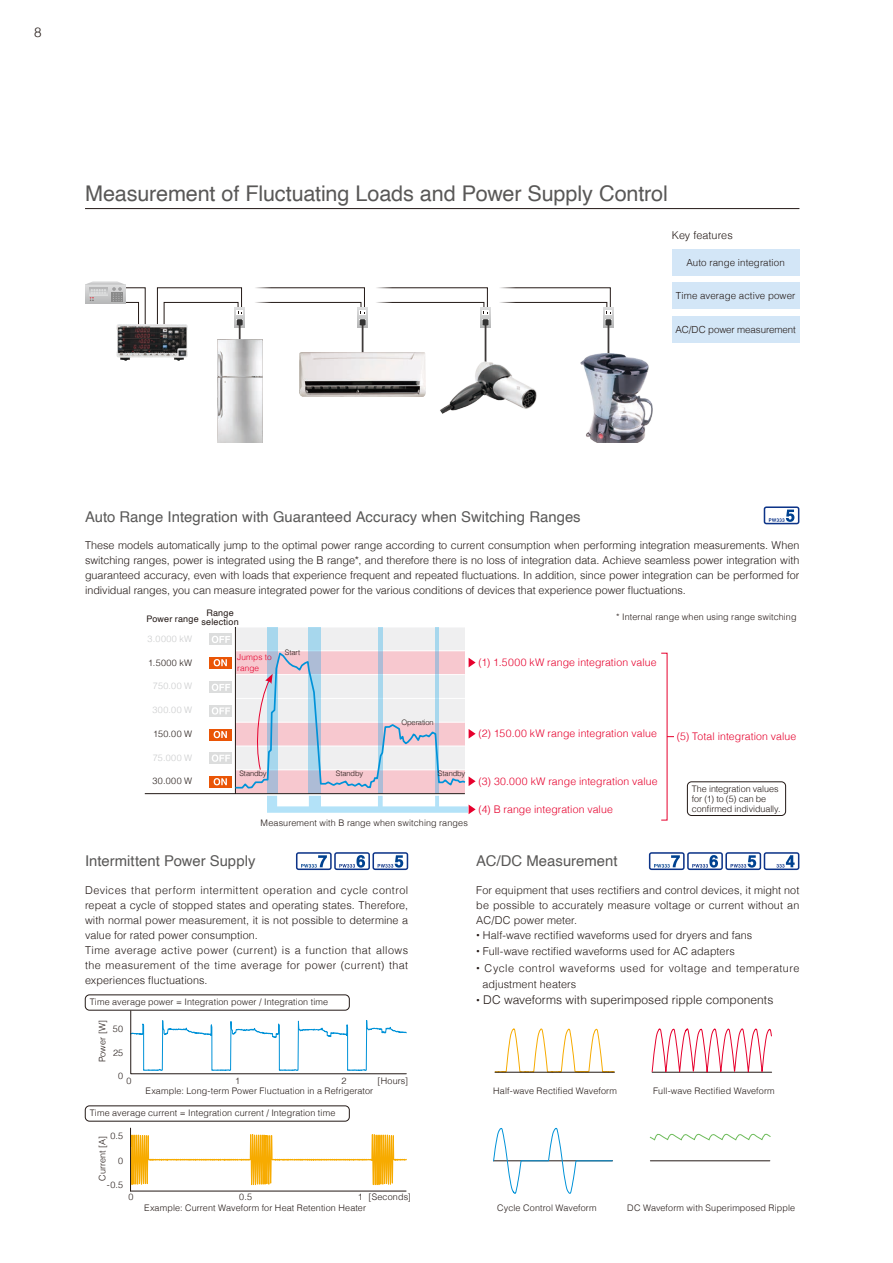
<style>
.page{position:relative;width:893px;height:1263px;background:#fff}
.page>*{position:absolute;margin:0;border:0;box-sizing:border-box;transform-origin:0 0}
.t1{font:21.6px "Helvetica";letter-spacing:-.005em;color:#595857}
.t2{font:14.85px "Helvetica";color:#595857}
.t3{font:300 13.5px "Helvetica";color:#231916}
.t4{font:300 12px "Helvetica";letter-spacing:.005em;color:#231916}
.t5{font:300 10.8px/15px "Helvetica";letter-spacing:.01em;color:#231916;text-align:justify}
.t6{font:300 10.8px/16.5px "Helvetica";letter-spacing:.04em;color:#231916}
.t7{font:300 10.5px "Helvetica";letter-spacing:.01em;color:#e6002d}
.t8{font:300 9.75px "Helvetica";letter-spacing:.005em;color:#231916}
.t9{font:300 9px "Helvetica";letter-spacing:.015em;color:#231916}
.t10{font:300 9px/9.8px "Helvetica";letter-spacing:-.005em;color:#231916}
.t11{font:300 9px "Helvetica";letter-spacing:.05em;color:#c9cacb}
.t12{font:9px/9px "Helvetica";letter-spacing:.02em;color:#231916;text-align:center}
.t13{font:300 8.25px/10.5px "Helvetica";letter-spacing:.015em;color:#e6002d}
.t14{font:300 7.5px "Helvetica";letter-spacing:-.015em;color:#231916}
.s1{font-weight:400}
.s2{font-weight:400;font-size:10.8px}
</style>
<div class="page">
<div style="left:235px;top:627px;width:230px;height:167px;background:#efeff0"></div>
<div style="left:235px;top:770px;width:230px;height:24px;background:#f7c8cf"></div>
<hr style="left:235px;top:627px;width:230px;height:1px;background:#fff">
<hr style="left:235px;top:650px;width:230px;height:1px;background:#fff">
<svg style="left:267px;top:627px;width:10px;height:166px"></svg>
<svg style="left:309px;top:627px;width:12px;height:166px"></svg>
<svg style="left:378px;top:627px;width:5px;height:166px"></svg>
<svg style="left:435px;top:627px;width:4px;height:166px"></svg>
<hr style="left:235px;top:627px;width:1px;height:167px;background:#231916">
<hr style="left:145px;top:793px;width:320px;height:1px;background:#231916">
<div style="left:210px;top:634px;width:22px;height:11px;background:#dcdddd"></div>
<svg style="left:212px;top:636px;width:18px;height:7px"></svg>
<div style="left:210px;top:682px;width:22px;height:11px;background:#dcdddd"></div>
<div style="left:210px;top:705px;width:22px;height:11px;background:#dcdddd"></div>
<div style="left:210px;top:752px;width:22px;height:12px;background:#dcdddd"></div>
<div style="left:210px;top:657px;width:22px;height:11px;background:#ea5506"></div>
<div style="left:210px;top:729px;width:22px;height:11px;background:#ea5506"></div>
<div style="left:210px;top:776px;width:22px;height:11px;background:#ea5506"></div>
<div style="left:672px;top:249px;width:127px;height:26px;background:#d3e6f7"></div>
<div style="left:672px;top:282px;width:127px;height:27px;background:#d3e6f7"></div>
<div style="left:672px;top:316px;width:127px;height:26px;background:#d3e6f7"></div>
<hr style="left:85px;top:208px;width:714px;height:1px;background:#231916">
<svg style="left:267px;top:796px;width:209px;height:18px"></svg>
<hr style="left:650px;top:1160px;width:120px;height:1px;background:#231916">
<svg style="left:493px;top:1127px;width:120px;height:67px"></svg>
<svg style="left:649px;top:1133px;width:122px;height:8px"></svg>
<svg style="left:494px;top:1028px;width:121px;height:45px"></svg>
<hr style="left:495px;top:1072px;width:119px;height:1px;background:#231916">
<svg style="left:651px;top:1028px;width:121px;height:45px"></svg>
<svg style="left:85px;top:281px;width:61px;height:48px"></svg>
<hr style="left:362px;top:322px;width:1px;height:44px;background:#3f3b3a">
<svg style="left:612px;top:307px;width:1px;height:20px"></svg>
<hr style="left:608px;top:322px;width:1px;height:44px;background:#3f3b3a">
<svg style="left:157px;top:287px;width:455px;height:60px"></svg>
<img style="left:581px;top:353px;width:72px;height:90px">
<img style="left:429px;top:346px;width:122px;height:68px">
<div style="left:247px;top:287px;width:24px;height:16px;background:#fff"></div>
<div style="left:368px;top:287px;width:24px;height:16px;background:#fff"></div>
<div style="left:491px;top:287px;width:24px;height:16px;background:#fff"></div>
<img style="left:218px;top:340px;width:44px;height:103px">
<img style="left:117px;top:324px;width:71px;height:37px">
<img style="left:299px;top:352px;width:126px;height:44px">
<div style="left:687px;top:782px;width:99px;height:34px;border:1px solid #231916;border-radius:4px"></div>
<div style="left:85px;top:995px;width:265px;height:15px;border:1px solid #231916;border-radius:4px"></div>
<div style="left:85px;top:1106px;width:265px;height:15px;border:1px solid #231916;border-radius:4px"></div>
<svg style="left:212px;top:651px;width:264px;height:138px"></svg>
<svg style="left:131px;top:1134px;width:276px;height:51px"></svg>
<hr style="left:130px;top:1128px;width:1px;height:63px;background:#231916">
<hr style="left:131px;top:1191px;width:275px;height:1px;background:#231916">
<svg style="left:130px;top:1009px;width:277px;height:65px"></svg>
<svg style="left:764px;top:506px;width:35px;height:18px"></svg>
<svg style="left:296px;top:852px;width:112px;height:18px"></svg>
<svg style="left:649px;top:852px;width:150px;height:18px"></svg>
<p class="t3" style="left:34px;top:21px;width:9px">8</p>
<h1 class="t1" style="left:85px;top:177px;width:584px">Measurement of Fluctuating Loads and Power Supply Control</h1>
<p class="t5" style="left:672px;top:227px;width:62px">Key features</p>
<p class="t8" style="left:686px;top:254px;width:100px">Auto range integration</p>
<p class="t8" style="left:676px;top:287px;width:121px">Time average active power</p>
<p class="t8" style="left:675px;top:321px;width:122px">AC/DC power measurement</p>
<h2 class="t2" style="left:85px;top:505px;width:497px">Auto Range Integration with Guaranteed Accuracy when Switching Ranges</h2>
<p class="t5" style="left:85px;top:537px;width:716px">These models automatically jump to the optimal power range according to current consumption when performing integration measurements. When switching ranges, power is integrated using the B range*, and therefore there is no loss of integration data. Achieve seamless power integration with guaranteed accuracy, even with loads that experience frequent and repeated fluctuations. In addition, since power integration can be performed for individual ranges, you can measure integrated power for the various conditions of devices that experience power fluctuations.</p>
<p class="t12" style="left:146px;top:615px;width:54px">Power range</p>
<p class="t12" style="left:201px;top:608px;width:39px">Range selection</p>
<p class="t11" style="left:148px;top:631px;width:46px">3.0000 kW</p>
<p class="t9" style="left:148px;top:655px;width:46px">1.5000 kW</p>
<p class="t11" style="left:153px;top:679px;width:41px">750.00 W</p>
<p class="t11" style="left:153px;top:702px;width:41px">300.00 W</p>
<p class="t9" style="left:153px;top:726px;width:41px">150.00 W</p>
<p class="t11" style="left:153px;top:750px;width:41px">75.000 W</p>
<p class="t9" style="left:153px;top:773px;width:41px">30.000 W</p>
<p class="t13" style="left:237px;top:651px;width:36px">Jumps to range</p>
<p class="t14" style="left:285px;top:646px;width:17px">Start</p>
<p class="t14" style="left:401px;top:716px;width:34px">Operation</p>
<p class="t14" style="left:239px;top:767px;width:29px">Standby</p>
<p class="t14" style="left:336px;top:767px;width:29px">Standby</p>
<p class="t14" style="left:438px;top:767px;width:29px">Standby</p>
<p class="t9" style="left:261px;top:815px;width:209px">Measurement with B range when switching ranges</p>
<p class="t9" style="left:616px;top:609px;width:182px">* Internal range when using range switching</p>
<p class="t7" style="left:479px;top:653px;width:179px">(1) 1.5000 kW range integration value</p>
<p class="t7" style="left:479px;top:724px;width:180px">(2) 150.00 kW range integration value</p>
<p class="t7" style="left:677px;top:727px;width:121px">(5) Total integration value</p>
<p class="t7" style="left:479px;top:772px;width:181px">(3) 30.000 kW range integration value</p>
<p class="t7" style="left:479px;top:800px;width:136px">(4) B range integration value</p>
<p class="t10" style="left:692px;top:783px;width:90px">The integration values for (1) to (5) can be confirmed individually.</p>
<h2 class="t2" style="left:85px;top:850px;width:172px">Intermittent Power Supply</h2>
<h2 class="t2" style="left:476px;top:850px;width:143px">AC/DC Measurement</h2>
<p class="t5" style="left:85px;top:882px;width:325px;text-align:left">Devices that perform intermittent operation and cycle control repeat a cycle of stopped states and operating states. Therefore, with normal power measurement, it is not possible to determine a value for rated power consumption.<br>Time average active power (current) is a function that allows the measurement of the time average for power (current) that experiences fluctuations.</p>
<p class="t9" style="left:90px;top:994px;width:240px">Time average power = Integration power / Integration time</p>
<p class="t9" style="left:95px;top:1062px;width:44px;rotate:-90deg">Power [W]</p>
<p class="t9" style="left:113px;top:1021px;width:12px">50</p>
<p class="t9" style="left:113px;top:1045px;width:12px">25</p>
<p class="t9" style="left:118px;top:1068px;width:7px">0</p>
<p class="t9" style="left:126px;top:1073px;width:7px">0</p>
<p class="t9" style="left:235px;top:1073px;width:7px">1</p>
<p class="t9" style="left:342px;top:1073px;width:7px">2</p>
<p class="t9" style="left:378px;top:1073px;width:32px">[Hours]</p>
<p class="t9" style="left:145px;top:1083px;width:229px">Example: Long-term Power Fluctuation in a Refrigerator</p>
<p class="t9" style="left:90px;top:1105px;width:247px">Time average current = Integration current / Integration time</p>
<p class="t9" style="left:110px;top:1128px;width:14px">0.5</p>
<p class="t9" style="left:95px;top:1181px;width:46px;rotate:-90deg">Current [A]</p>
<p class="t9" style="left:118px;top:1153px;width:7px">0</p>
<p class="t9" style="left:107px;top:1177px;width:18px">-0.5</p>
<p class="t9" style="left:128px;top:1189px;width:7px">0</p>
<p class="t9" style="left:239px;top:1189px;width:14px">0.5</p>
<p class="t9" style="left:358px;top:1189px;width:7px">1</p>
<p class="t9" style="left:369px;top:1189px;width:44px">[Seconds]</p>
<p class="t9" style="left:144px;top:1200px;width:223px">Example: Current Waveform for Heat Retention Heater</p>
<p class="t5" style="left:476px;top:882px;width:325px">For equipment that uses rectifiers and control devices, it might not be possible to accurately measure voltage or current without an AC/DC power meter.</p>
<p class="t5" style="left:476px;top:927px;width:278px"><span class="s1">•</span> Half-wave rectified waveforms used for dryers and fans</p>
<p class="t5" style="left:476px;top:943px;width:260px"><span class="s1">•</span> Full-wave rectified waveforms used for AC adapters</p>
<p class="t6" style="left:483px;top:959px;width:318px;text-indent:-7px"><span class="s1">•</span> Cycle control waveforms used for voltage and temperature adjustment heaters</p>
<p class="t4" style="left:476px;top:990px;width:299px"><span class="s2">•</span> DC waveforms with superimposed ripple components</p>
<p class="t9" style="left:493px;top:1083px;width:125px">Half-wave Rectified Waveform</p>
<p class="t9" style="left:653px;top:1083px;width:123px">Full-wave Rectified Waveform</p>
<p class="t9" style="left:497px;top:1200px;width:101px">Cycle Control Waveform</p>
<p class="t9" style="left:627px;top:1200px;width:169px">DC Waveform with Superimposed Ripple</p>
</div>
